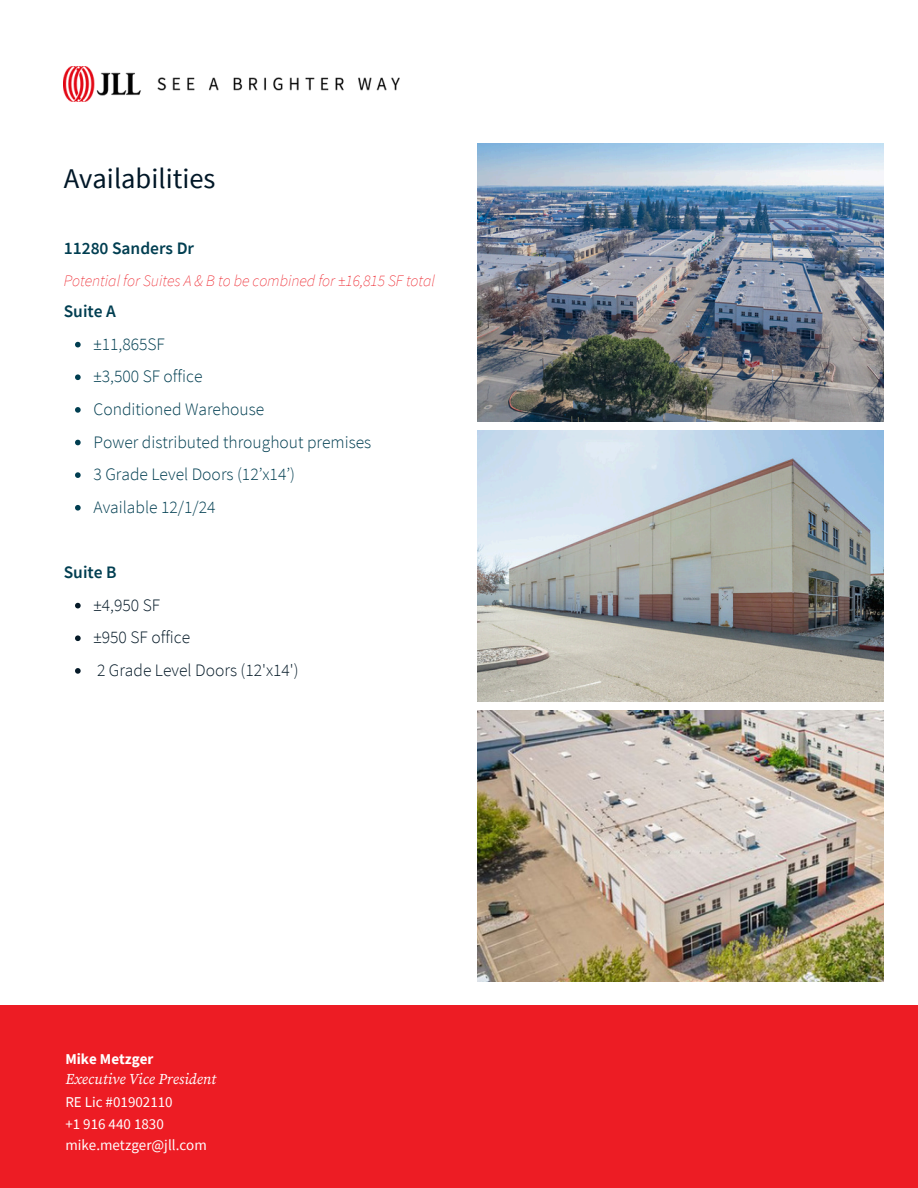
<style>
.page{position:relative;width:918px;height:1188px;background:#fff}
.page>*{position:absolute;margin:0;border:0;box-sizing:border-box;transform-origin:0 0}
.t1{font:28.5px "Source Sans Pro";color:#011727}
.t2{font:300 17.55px "Source Sans Pro";color:#003e51}
.t3{font:300 17.55px "Source Sans Pro";color:#051a28}
.t4{font:600 17.55px "Source Sans Pro";color:#003e51}
.t5{font:italic 200 15.9px "Source Sans Pro";color:#ed1c24}
.t6{font:15px "Source Sans Pro";color:#fff}
.t7{font:italic 15px "Source Serif Pro";color:#fff}
.t8{font:700 15px "Source Sans Pro";color:#fff}
</style>
<div class="page">
<img style="left:64px;top:67px;width:335px;height:35px">
<img style="left:477px;top:710px;width:407px;height:272px">
<img style="left:477px;top:430px;width:407px;height:272px">
<svg style="left:75px;top:342px;width:6px;height:5px"></svg>
<svg style="left:75px;top:374px;width:6px;height:6px"></svg>
<svg style="left:75px;top:407px;width:6px;height:6px"></svg>
<svg style="left:75px;top:440px;width:6px;height:5px"></svg>
<svg style="left:75px;top:472px;width:6px;height:6px"></svg>
<svg style="left:75px;top:505px;width:6px;height:6px"></svg>
<svg style="left:75px;top:603px;width:6px;height:5px"></svg>
<svg style="left:75px;top:635px;width:6px;height:6px"></svg>
<svg style="left:75px;top:668px;width:6px;height:6px"></svg>
<div style="left:0;top:1006px;width:918px;height:182px;background:#ed1c24"></div>
<img style="left:477px;top:143px;width:407px;height:278px">
<p class="t1" style="left:64px;top:160px;width:153px">Availabilities</p>
<p class="t4" style="left:64px;top:237px;width:132px">11280 Sanders Dr</p>
<p class="t5" style="left:64px;top:270px;width:373px">Potential for Suites A &amp; B to be combined for ±16,815 SF total</p>
<p class="t4" style="left:64px;top:300px;width:54px">Suite A</p>
<h1 class="t2" style="left:94px;top:332px;width:73px">±11,865SF</h1>
<h3 class="t2" style="left:94px;top:365px;width:110px">±3,500 SF office</h3>
<p class="t2" style="left:94px;top:398px;width:172px">Conditioned Warehouse</p>
<p class="t2" style="left:94px;top:430px;width:279px">Power distributed throughout premises</p>
<p class="t2" style="left:94px;top:463px;width:203px">3 Grade Level Doors (12’x14’)</p>
<p class="t2" style="left:94px;top:496px;width:123px">Available 12/1/24</p>
<p class="t4" style="left:64px;top:561px;width:54px">Suite B</p>
<p class="t3" style="left:94px;top:593px;width:68px">±4,950 SF</p>
<h2 class="t3" style="left:94px;top:626px;width:98px">±950 SF office</h2>
<p class="t3" style="left:97px;top:659px;width:203px">2 Grade Level Doors (12'x14')</p>
<p class="t8" style="left:65px;top:1050px;width:90px">Mike Metzger</p>
<p class="t7" style="left:65px;top:1070px;width:152px">Executive Vice President</p>
<p class="t6" style="left:65px;top:1092px;width:109px">RE Lic #01902110</p>
<p class="t6" style="left:65px;top:1114px;width:100px">+1 916 440 1830</p>
<p class="t6" style="left:65px;top:1135px;width:143px">mike.metzger@jll.com</p>
</div>
